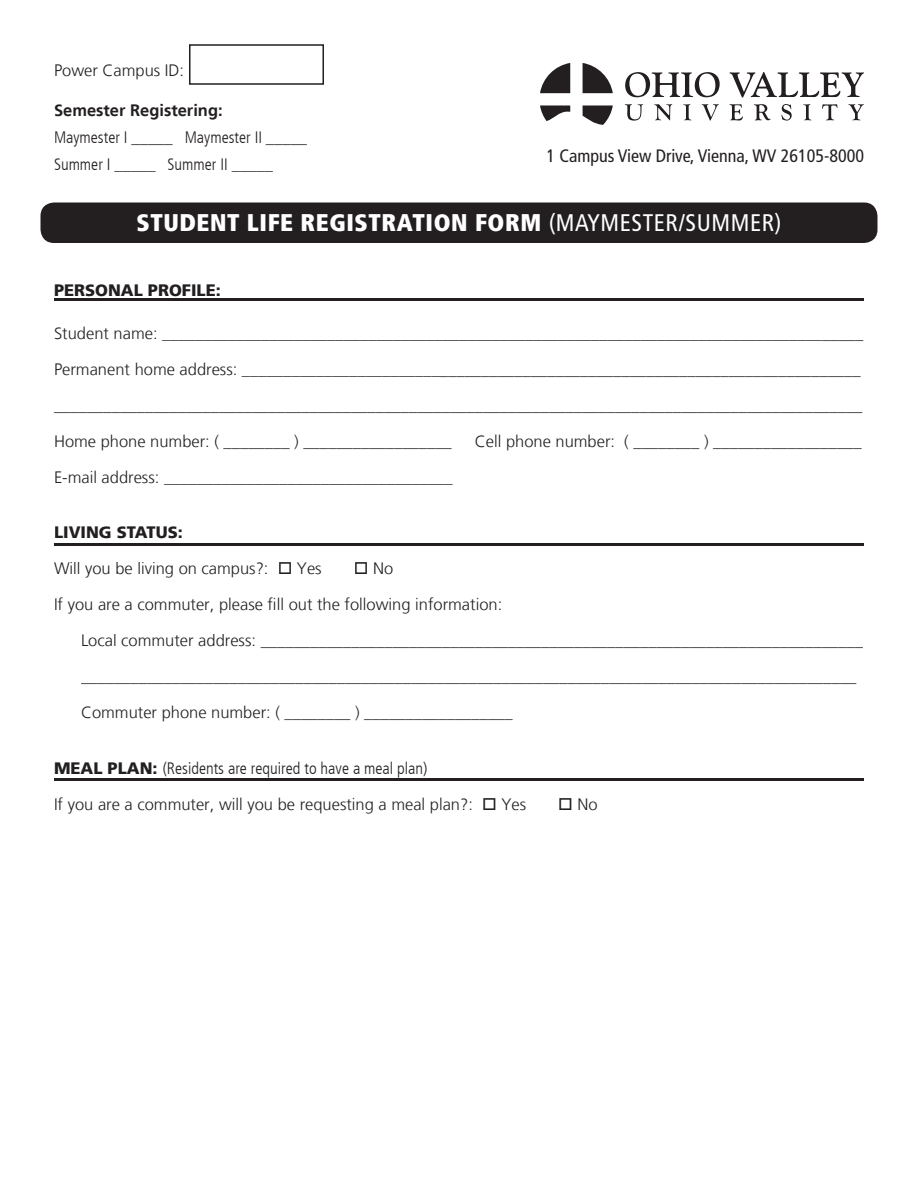
<style>
.page{position:relative;width:918px;height:1188px;background:#fff}
.page>*{position:absolute;margin:0;border:0;box-sizing:border-box;transform-origin:0 0}
.t1{font:900 condensed 24px "Frutiger LT";letter-spacing:.025em;color:#fff}
.t2{font:condensed 18px "Frutiger LT";color:#231f20}
.t3{font:300 16.5px/36px "Frutiger LT";color:#231f20}
.t4{font:300 condensed 16.5px/27px "Frutiger LT";color:#231f20}
.t5{font:700 16.5px "Frutiger LT";color:#231f20}
.t6{font:900 16.5px "Frutiger LT";color:#231f20}
.s1{font-weight:400}
.s2{font-weight:900}
.s3{font-stretch:condensed}
</style>
<div class="page">
<div style="left:40px;top:202px;width:838px;height:41px;background:#231f20;border-radius:14px"></div>
<svg style="left:189px;top:44px;width:135px;height:41px"></svg>
<hr style="left:54px;top:543px;width:810px;height:3px;background:#231f20">
<hr style="left:54px;top:778px;width:810px;height:3px;background:#231f20">
<hr style="left:54px;top:298px;width:810px;height:3px;background:#231f20">
<svg style="left:625px;top:72px;width:239px;height:49px"></svg>
<svg style="left:540px;top:63px;width:30px;height:30px"></svg>
<svg style="left:583px;top:105px;width:30px;height:20px"></svg>
<svg style="left:583px;top:63px;width:30px;height:30px"></svg>
<svg style="left:540px;top:105px;width:30px;height:16px"></svg>
<p class="t3" style="left:54px;top:53px;width:132px">Power Campus ID:</p>
<p class="t5" style="left:54px;top:101px;width:170px">Semester Registering:</p>
<p class="t4" style="left:54px;top:124px;width:255px">Maymester I _____ Maymester II _____<br>Summer I _____ Summer II _____</p>
<p class="t2" style="left:546px;top:145px;width:319px">1 Campus View Drive, Vienna, WV 26105-8000</p>
<h1 class="t1" style="left:136px;top:208px;width:647px">STUDENT LIFE REGISTRATION FORM <span class="s1">(MAYMESTER/SUMMER)</span></h1>
<p class="t6" style="left:54px;top:280px;width:168px">PERSONAL PROFILE:</p>
<p class="t3" style="left:54px;top:315px;width:811px">Student name: _____________________________________________________________________________________ Permanent home address: ___________________________________________________________________________ __________________________________________________________________________________________________ Home phone number: ( ________ ) __________________</p>
<p class="t3" style="left:475px;top:423px;width:388px">Cell phone number: ( ________ ) __________________</p>
<p class="t3" style="left:54px;top:459px;width:400px">E-mail address: ___________________________________</p>
<p class="t3" style="left:54px;top:515px;width:269px"><span class="s2">LIVING STATUS:<br></span>Will you be living on campus?: □ Yes</p>
<p class="t3" style="left:354px;top:551px;width:41px">□ No</p>
<p class="t3" style="left:54px;top:587px;width:450px">If you are a commuter, please fill out the following information:</p>
<p class="t3" style="left:81px;top:623px;width:783px">Local commuter address: _________________________________________________________________________</p>
<p class="t3" style="left:81px;top:659px;width:777px">______________________________________________________________________________________________</p>
<p class="t3" style="left:81px;top:695px;width:433px">Commuter phone number: ( ________ ) __________________</p>
<p class="t3" style="left:54px;top:751px;width:474px"><span class="s2">MEAL PLAN:</span> <span class="s3">(Residents are required to have a meal plan)<br></span>If you are a commuter, will you be requesting a meal plan?: □ Yes</p>
<p class="t3" style="left:558px;top:787px;width:41px">□ No</p>
</div>
